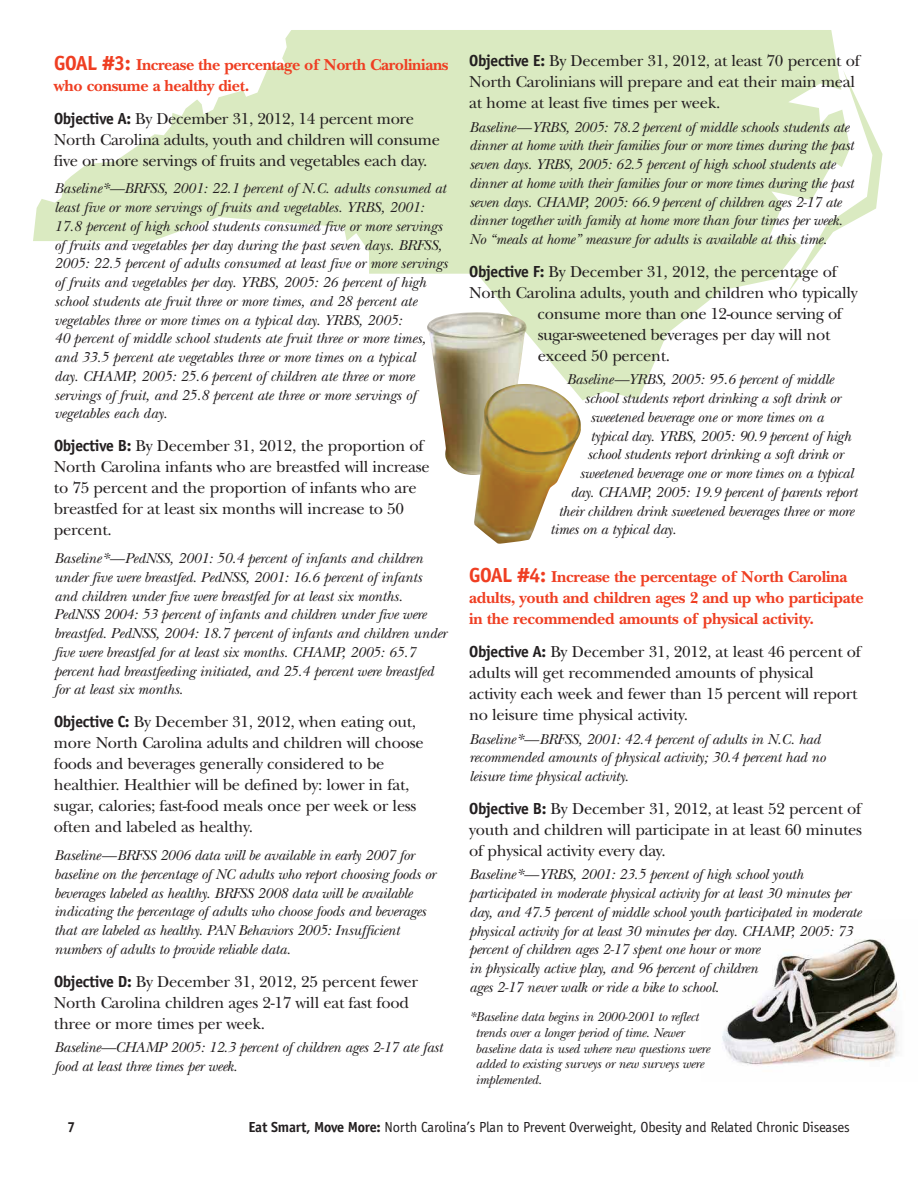
<style>
.page{position:relative;width:918px;height:1188px;background:#fff}
.page>*{position:absolute;margin:0;border:0;box-sizing:border-box;transform-origin:0 0}
.t1{font:16.5px/21px "New Baskerville";letter-spacing:-.015em;color:#231f20}
.t2{font:700 16.5px/21px "New Baskerville";letter-spacing:-.015em;color:#ef3e22}
.t3{font:italic 15px/18.8px "New Baskerville";letter-spacing:-.015em;color:#231f20}
.t4{font:15px "Officina Sans";letter-spacing:-.015em;color:#231f20}
.t5{font:700 15px "Officina Sans";color:#231f20}
.t6{font:italic 13.5px/15.8px "New Baskerville";letter-spacing:-.015em;color:#231f20}
.s1{font-family:"Officina Sans";font-size:21px}
.s2{font-family:"Officina Sans";font-weight:700}
.s3{font-weight:700}
</style>
<div class="page">
<img style="left:722px;top:939px;width:177px;height:127px">
<svg style="left:33px;top:30px;width:805px;height:370px;fill:#daeac1"></svg>
<svg style="left:787px;top:70px;width:95px;height:225px"></svg>
<img style="left:427px;top:312px;width:100px;height:163px">
<img style="left:474px;top:384px;width:107px;height:160px">
<p class="t2" style="left:54px;top:56px;width:396px"><span class="s1">GOAL #3:</span> Increase the percentage of North Carolinians who consume a healthy diet.</p>
<p class="t1" style="left:54px;top:110px;width:387px"><span class="s2">Objective A:</span> By December 31, 2012, 14 percent more<br>North Carolina adults, youth and children will consume five or more servings of fruits and vegetables each day.</p>
<p class="t3" style="left:54px;top:181px;width:395px">Baseline*—BRFSS, 2001: 22.1 percent of N.C. adults consumed at least five or more servings of fruits and vegetables. YRBS, 2001:<br>17.8 percent of high school students consumed five or more servings of fruits and vegetables per day during the past seven days. BRFSS, 2005: 22.5 percent of adults consumed at least five or more servings of fruits and vegetables per day. YRBS, 2005: 26 percent of high school students ate fruit three or more times, and 28 percent ate vegetables three or more times on a typical day. YRBS, 2005:<br>40 percent of middle school students ate fruit three or more times, and 33.5 percent ate vegetables three or more times on a typical<br>day. CHAMP, 2005: 25.6 percent of children ate three or more servings of fruit, and 25.8 percent ate three or more servings of vegetables each day.</p>
<p class="t1" style="left:54px;top:437px;width:377px"><span class="s2">Objective B:</span> By December 31, 2012, the proportion of North Carolina infants who are breastfed will increase to 75 percent and the proportion of infants who are breastfed for at least six months will increase to 50 percent.</p>
<p class="t3" style="left:54px;top:551px;width:394px">Baseline*—PedNSS, 2001: 50.4 percent of infants and children under five were breastfed. PedNSS, 2001: 16.6 percent of infants and children under five were breastfed for at least six months.<br>PedNSS 2004: 53 percent of infants and children under five were breastfed. PedNSS, 2004: 18.7 percent of infants and children under five were breastfed for at least six months. CHAMP, 2005: 65.7 percent had breastfeeding initiated, and 25.4 percent were breastfed for at least six months.</p>
<p class="t1" style="left:54px;top:713px;width:371px"><span class="s2">Objective C:</span> By December 31, 2012, when eating out, more North Carolina adults and children will choose foods and beverages generally considered to be healthier. Healthier will be defined by: lower in fat, sugar, calories; fast-food meals once per week or less often and labeled as healthy.</p>
<p class="t3" style="left:54px;top:848px;width:383px">Baseline—BRFSS 2006 data will be available in early 2007 for baseline on the percentage of NC adults who report choosing foods or beverages labeled as healthy. BRFSS 2008 data will be available indicating the percentage of adults who choose foods and beverages that are labeled as healthy. PAN Behaviors 2005: Insufficient numbers of adults to provide reliable data.</p>
<p class="t1" style="left:54px;top:973px;width:366px"><span class="s2">Objective D:</span> By December 31, 2012, 25 percent fewer<br>North Carolina children ages 2-17 will eat fast food three or more times per week.</p>
<p class="t3" style="left:54px;top:1040px;width:390px">Baseline—CHAMP 2005: 12.3 percent of children ages 2-17 ate fast food at least three times per week.</p>
<p class="t1" style="left:469px;top:52px;width:392px"><span class="s2">Objective E:</span> By December 31, 2012, at least 70 percent of<br>North Carolinians will prepare and eat their main meal at home at least five times per week.</p>
<p class="t3" style="left:469px;top:119px;width:386px">Baseline—YRBS, 2005: 78.2 percent of middle schools students ate dinner at home with their families four or more times during the past seven days. YRBS, 2005: 62.5 percent of high school students ate dinner at home with their families four or more times during the past seven days. CHAMP, 2005: 66.9 percent of children ages 2-17 ate dinner together with family at home more than four times per week.<br>No “meals at home” measure for adults is available at this time.</p>
<p class="t1" style="left:469px;top:263px;width:370px"><span class="s2">Objective F:</span> By December 31, 2012, the percentage of</p>
<p class="t1" style="left:469px;top:284px;width:390px">North Carolina adults, youth and children who typically</p>
<p class="t1" style="left:538px;top:305px;width:306px">consume more than one 12-ounce serving of</p>
<p class="t1" style="left:538px;top:326px;width:294px">sugar-sweetened beverages per day will not</p>
<p class="t1" style="left:538px;top:347px;width:134px">exceed 50 percent.</p>
<p class="t3" style="left:567px;top:372px;width:268px">Baseline—YRBS, 2005: 95.6 percent of middle</p>
<p class="t3" style="left:585px;top:391px;width:258px">school students report drinking a soft drink or</p>
<p class="t3" style="left:590px;top:410px;width:235px">sweetened beverage one or more times on a</p>
<p class="t3" style="left:591px;top:428px;width:262px">typical day. YRBS, 2005: 90.9 percent of high</p>
<p class="t3" style="left:587px;top:447px;width:258px">school students report drinking a soft drink or</p>
<p class="t3" style="left:580px;top:466px;width:275px">sweetened beverage one or more times on a typical</p>
<p class="t3" style="left:570px;top:485px;width:289px">day. CHAMP, 2005: 19.9 percent of parents report</p>
<p class="t3" style="left:558px;top:503px;width:297px">their children drink sweetened beverages three or more</p>
<p class="t3" style="left:550px;top:522px;width:128px">times on a typical day.</p>
<p class="t2" style="left:469px;top:569px;width:396px"><span class="s1">GOAL #4:</span> Increase the percentage of North Carolina adults, youth and children ages 2 and up who participate in the recommended amounts of physical activity.</p>
<p class="t1" style="left:469px;top:643px;width:394px"><span class="s2">Objective A:</span> By December 31, 2012, at least 46 percent of adults will get recommended amounts of physical activity each week and fewer than 15 percent will report no leisure time physical activity.</p>
<p class="t3" style="left:469px;top:731px;width:358px">Baseline*—BRFSS, 2001: 42.4 percent of adults in N.C. had recommended amounts of physical activity; 30.4 percent had no leisure time physical activity.</p>
<p class="t1" style="left:469px;top:800px;width:395px;text-align:justify"><span class="s2">Objective B:</span> By December 31, 2012, at least 52 percent of youth and children will participate in at least 60 minutes of physical activity every day.</p>
<p class="t3" style="left:469px;top:867px;width:394px">Baseline*—YRBS, 2001: 23.5 percent of high school youth participated in moderate physical activity for at least 30 minutes per day, and 47.5 percent of middle school youth participated in moderate physical activity for at least 30 minutes per day. CHAMP, 2005: 73 percent of children ages 2-17 spent one hour or more<br>in physically active play, and 96 percent of children<br>ages 2-17 never walk or ride a bike to school.</p>
<p class="t6" style="left:475px;top:1011px;width:236px;text-indent:-6px">*Baseline data begins in 2000-2001 to reflect trends over a longer period of time. Newer baseline data is used where new questions were added to existing surveys or new surveys were implemented.</p>
<p class="t5" style="left:68px;top:1118px;width:9px">7</p>
<p class="t4" style="left:249px;top:1118px;width:603px"><span class="s3">Eat Smart, Move More:</span> North Carolina’s Plan to Prevent Overweight, Obesity and Related Chronic Diseases</p>
</div>
